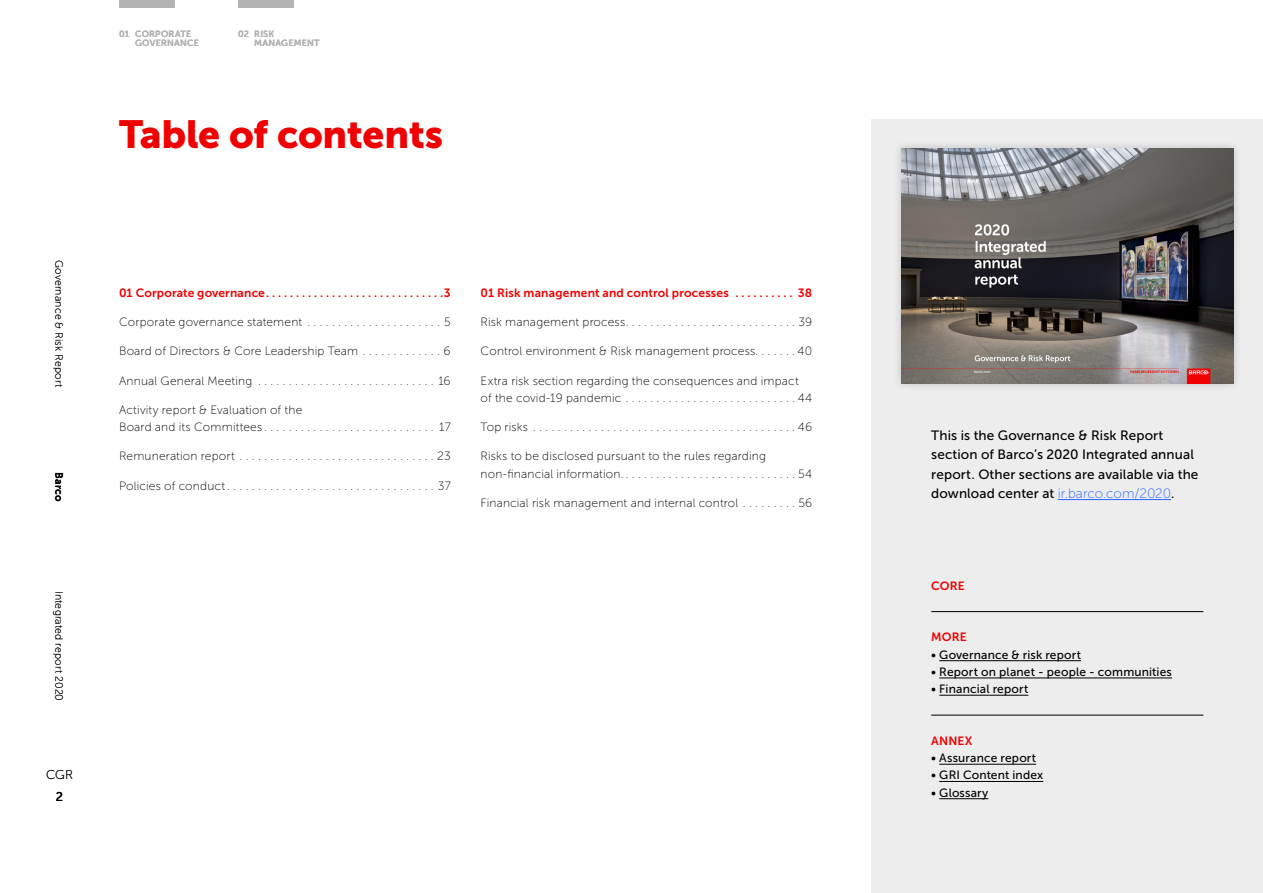
<style>
.page{position:relative;width:1263px;height:893px;background:#fff}
.page>*{position:absolute;margin:0;border:0;box-sizing:border-box;transform-origin:0 0}
.t1{font:39px "Museo Sans 900";letter-spacing:-.01em;color:#f00000}
.t2{font:13.5px/19.5px "Museo Sans 500";letter-spacing:.01em;color:#000}
.t3{font:12.75px "Museo Sans 100";color:#000}
.t4{font:12.75px "Museo Sans 500";color:#000}
.t5{font:12px/17.2px "Museo Sans 100";letter-spacing:.015em;color:#000}
.t6{font:12px "Museo Sans 500";letter-spacing:.015em;color:#000}
.t7{font:12px "Museo Sans 700";letter-spacing:.01em;color:#f00000}
.t8{font:10.5px "Museo Sans 100";letter-spacing:.02em;color:#000}
.t9{font:10.5px "Museo Sans 700";letter-spacing:.015em;color:#000}
.t10{font:9px/9.8px "Museo Sans 700";letter-spacing:.02em;color:#b3b3b3}
.s1{font-family:"Museo Sans 100";color:#2962ff}
</style>
<div class="page">
<div style="left:119px;top:0;width:55px;height:8px;background:#b3b3b3"></div>
<div style="left:238px;top:0;width:55px;height:8px;background:#b3b3b3"></div>
<div style="left:872px;top:119px;width:391px;height:774px;background:#ededed"></div>
<div style="left:892px;top:140px;width:350px;height:253px;background:#000;opacity:.2"></div>
<img style="left:901px;top:149px;width:332px;height:234px">
<hr style="left:1058px;top:499px;width:113px;height:1px;background:#2962ff">
<hr style="left:931px;top:611px;width:272px;height:1px;background:#000">
<hr style="left:939px;top:660px;width:142px;height:1px;background:#000">
<hr style="left:939px;top:678px;width:233px;height:1px;background:#000">
<hr style="left:939px;top:695px;width:89px;height:1px;background:#000">
<hr style="left:931px;top:715px;width:272px;height:1px;background:#000">
<hr style="left:939px;top:764px;width:97px;height:1px;background:#000">
<hr style="left:939px;top:781px;width:104px;height:1px;background:#000">
<hr style="left:939px;top:798px;width:49px;height:1px;background:#000">
<p class="t8" style="left:65px;top:260px;width:129px;rotate:90deg">Governance &amp; Risk Report</p>
<p class="t9" style="left:65px;top:472px;width:31px;rotate:90deg">Barco</p>
<p class="t8" style="left:65px;top:591px;width:111px;rotate:90deg">Integrated report 2020</p>
<p class="t3" style="left:46px;top:768px;width:28px">CGR</p>
<p class="t4" style="left:56px;top:789px;width:9px">2</p>
<p class="t10" style="left:135px;top:29px;width:65px;text-indent:-16px">01 CORPORATE<br>GOVERNANCE</p>
<p class="t10" style="left:254px;top:29px;width:67px;text-indent:-16px">02 RISK<br>MANAGEMENT</p>
<h1 class="t1" style="left:119px;top:113px;width:325px">Table of contents</h1>
<p class="t7" style="left:119px;top:286px;width:333px">01 Corporate governance . . . . . . . . . . . . . . . . . . . . . . . . . . . . . 3</p>
<p class="t5" style="left:119px;top:314px;width:333px">Corporate governance statement . . . . . . . . . . . . . . . . . . . . . . 5</p>
<p class="t5" style="left:119px;top:343px;width:333px">Board of Directors &amp; Core Leadership Team . . . . . . . . . . . . . 6</p>
<p class="t5" style="left:119px;top:372px;width:333px">Annual General Meeting . . . . . . . . . . . . . . . . . . . . . . . . . . . . . 16</p>
<p class="t5" style="left:119px;top:401px;width:333px">Activity report &amp; Evaluation of the<br>Board and its Committees . . . . . . . . . . . . . . . . . . . . . . . . . . . . 17</p>
<p class="t5" style="left:119px;top:448px;width:333px">Remuneration report . . . . . . . . . . . . . . . . . . . . . . . . . . . . . . . . 23</p>
<p class="t5" style="left:119px;top:477px;width:333px">Policies of conduct . . . . . . . . . . . . . . . . . . . . . . . . . . . . . . . . . . 37</p>
<p class="t7" style="left:480px;top:286px;width:333px">01 Risk management and control processes . . . . . . . . . . 38</p>
<p class="t5" style="left:480px;top:314px;width:146px">Risk management process</p>
<p class="t5" style="left:798px;top:314px;width:15px">39</p>
<p class="t5" style="left:480px;top:343px;width:276px">Control environment &amp; Risk management process</p>
<p class="t5" style="left:797px;top:343px;width:16px">40</p>
<p class="t5" style="left:480px;top:372px;width:320px">Extra risk section regarding the consequences and impact of the covid-19 pandemic</p>
<p class="t5" style="left:798px;top:389px;width:16px">44</p>
<p class="t5" style="left:480px;top:419px;width:49px">Top risks</p>
<p class="t5" style="left:798px;top:419px;width:16px">46</p>
<p class="t5" style="left:480px;top:448px;width:287px">Risks to be disclosed pursuant to the rules regarding non-financial information.</p>
<p class="t5" style="left:798px;top:465px;width:16px">54</p>
<p class="t5" style="left:480px;top:494px;width:259px">Financial risk management and internal control</p>
<p class="t5" style="left:798px;top:494px;width:15px">56</p>
<p class="t2" style="left:931px;top:425px;width:269px">This is the Governance &amp; Risk Report section of Barco’s 2020 Integrated annual report. Other sections are available via the download center at <span class="s1">ir. barco.com/2020</span>.</p>
<p class="t7" style="left:931px;top:579px;width:35px">CORE</p>
<p class="t7" style="left:931px;top:630px;width:37px">MORE</p>
<p class="t6" style="left:931px;top:648px;width:151px">• Governance &amp; risk report</p>
<p class="t6" style="left:931px;top:665px;width:242px">• Report on planet - people - communities</p>
<p class="t6" style="left:931px;top:682px;width:99px">• Financial report</p>
<p class="t7" style="left:931px;top:734px;width:43px">ANNEX</p>
<p class="t6" style="left:931px;top:751px;width:106px">• Assurance report</p>
<p class="t6" style="left:931px;top:769px;width:113px">• GRI Content index</p>
<p class="t6" style="left:931px;top:786px;width:59px">• Glossary</p>
</div>
